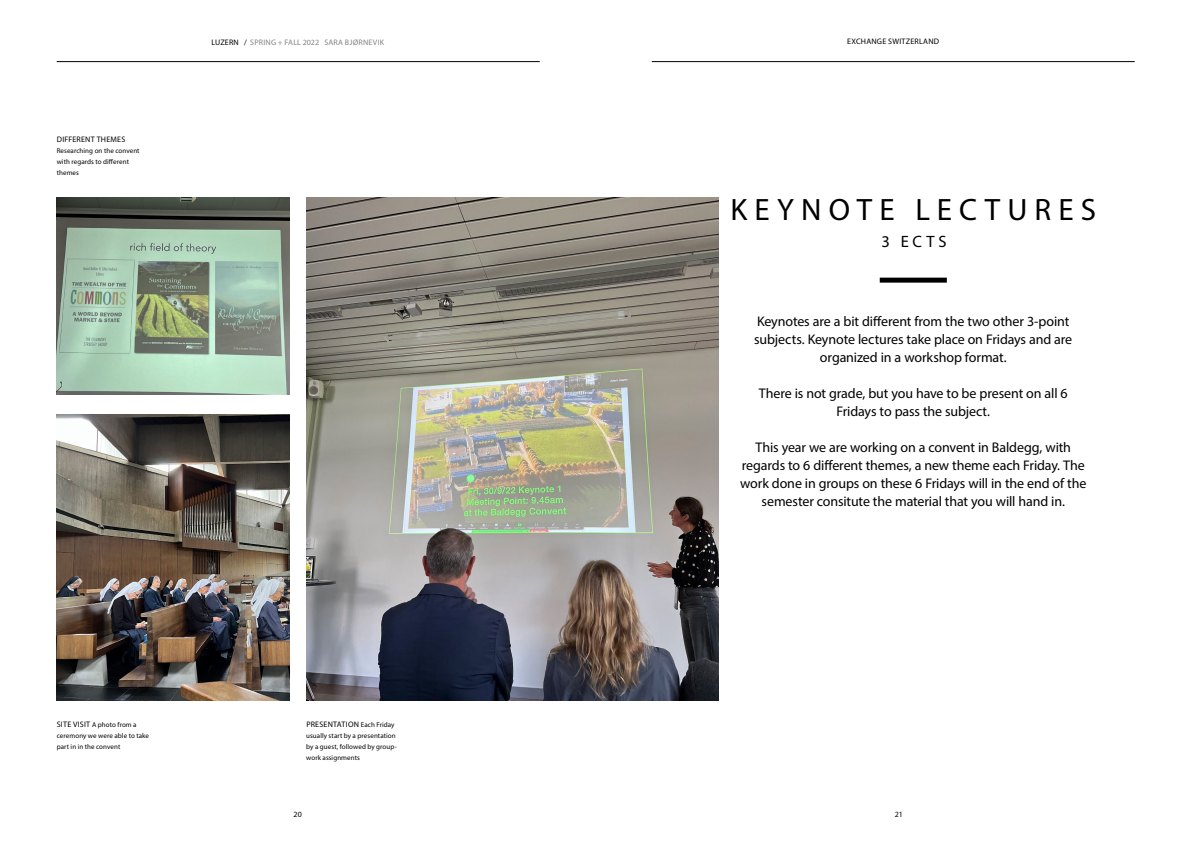
<style>
.page{position:relative;width:1191px;height:842px;background:#fff}
.page>*{position:absolute;margin:0;border:0;box-sizing:border-box;transform-origin:0 0}
.t1{font:31px "Myriad Pro";letter-spacing:.235em;color:#000}
.t2{font:16.5px "Myriad Pro";color:#000}
.t3{font:14px/18px "Myriad Pro";letter-spacing:-.01em;color:#000;text-align:center}
.t4{font:8px "Myriad Pro";letter-spacing:.03em;color:#000}
.t5{font:8px "Myriad Pro";letter-spacing:.025em;color:#808285}
.t6{font:7px/11px "Myriad Pro";letter-spacing:.01em;color:#000}
.s1{color:#000}
.s2{font-size:8px}
.s3{font-size:7px}
</style>
<div class="page">
<img style="left:56px;top:197px;width:233px;height:197px">
<img style="left:306px;top:197px;width:412px;height:503px">
<div style="left:879px;top:278px;width:68px;height:5px;background:#000"></div>
<img style="left:56px;top:415px;width:233px;height:285px">
<hr style="left:57px;top:61px;width:483px;height:1px;background:#000">
<hr style="left:651px;top:61px;width:483px;height:1px;background:#000">
<p class="t4" style="left:57px;top:135px;width:70px">DIFFERENT THEMES</p>
<p class="t6" style="left:57px;top:146px;width:84px">Researching on the convent with regards to different themes</p>
<p class="t5" style="left:211px;top:37px;width:174px"><span class="s1">LUZERN /</span> SPRING + FALL 2022 SARA BJØRNEVIK</p>
<p class="t4" style="left:847px;top:37px;width:93px">EXCHANGE SWITZERLAND</p>
<h1 class="t1" style="left:730px;top:191px;width:367px">KEYNOTE LECTURES</h1>
<p class="t2" style="left:881px;top:232px;width:67px">3 ECTS</p>
<p class="t3" style="left:754px;top:312px;width:319px">Keynotes are a bit different from the two other 3-point subjects. Keynote lectures take place on Fridays and are organized in a workshop format.</p>
<p class="t3" style="left:758px;top:384px;width:310px">There is not grade, but you have to be present on all 6<br>Fridays to pass the subject.</p>
<p class="t3" style="left:740px;top:438px;width:348px">This year we are working on a convent in Baldegg, with regards to 6 different themes, a new theme each Friday. The work done in groups on these 6 Fridays will in the end of the semester consitute the material that you will hand in.</p>
<p class="t6" style="left:57px;top:719px;width:94px"><span class="s2">SITE VISIT</span> A photo from a ceremony we were able to take part in in the convent</p>
<p class="t4" style="left:306px;top:720px;width:90px">PRESENTATION <span class="s3">Each Friday</span></p>
<p class="t6" style="left:306px;top:730px;width:92px">usually start by a presentation by a guest, followed by group&shy;work assignments</p>
<p class="t4" style="left:294px;top:809px;width:10px">20</p>
<p class="t4" style="left:895px;top:809px;width:9px">21</p>
</div>
